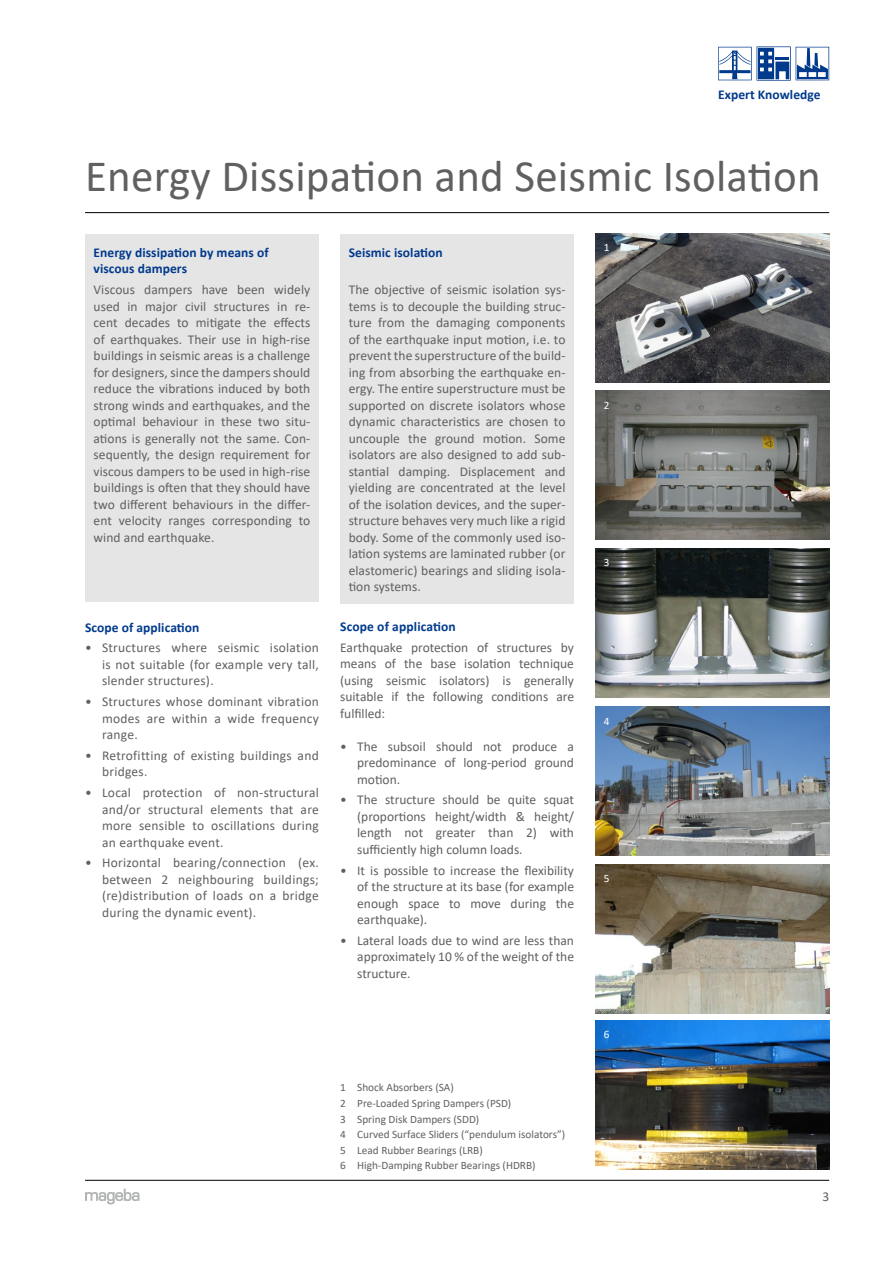
<style>
.page{position:relative;width:893px;height:1263px;background:#fff}
.page>*{position:absolute;margin:0;border:0;box-sizing:border-box;transform-origin:0 0}
.t1{font:45px "Calibri";letter-spacing:.005em;color:#616060}
.t2{font:13.5px/16.5px "Calibri";letter-spacing:.005em;color:#616060;text-align:justify}
.t3{font:700 13.5px/16.5px "Calibri";letter-spacing:.005em;color:#003a8c}
.t4{font:11.25px/15.6px "Calibri";color:#616060}
.t5{font:11.25px "Calibri";color:#fff}
</style>
<div class="page">
<hr style="left:85px;top:1180px;width:744px;height:1px;background:#000">
<hr style="left:85px;top:212px;width:744px;height:1px;background:#000">
<svg style="left:85px;top:1189px;width:55px;height:15px"></svg>
<svg style="left:718px;top:47px;width:111px;height:34px"></svg>
<img style="left:595px;top:549px;width:234px;height:149px">
<img style="left:595px;top:707px;width:234px;height:149px">
<img style="left:595px;top:1020px;width:234px;height:149px">
<img style="left:595px;top:391px;width:234px;height:149px">
<img style="left:595px;top:234px;width:234px;height:149px">
<img style="left:595px;top:864px;width:234px;height:149px">
<div style="left:85px;top:234px;width:234px;height:368px;background:#e6e5e6"></div>
<div style="left:340px;top:234px;width:234px;height:370px;background:#e6e5e6"></div>
<p class="t3" style="left:718px;top:86px;width:104px">Expert Knowledge</p>
<h1 class="t1" style="left:85px;top:145px;width:737px">Energy Dissipation and Seismic Isolation</h1>
<p class="t3" style="left:94px;top:244px;width:177px">Energy dissipation by means of viscous dampers</p>
<p class="t2" style="left:94px;top:281px;width:218px">Viscous dampers have been widely used in major civil structures in re&shy;cent decades to mitigate the effects of earthquakes. Their use in high-rise buildings in seismic areas is a challenge for designers, since the dampers should reduce the vibrations induced by both strong winds and earthquakes, and the optimal behaviour in these two situ&shy;ations is generally not the same. Con&shy;sequently, the design requirement for viscous dampers to be used in high-rise buildings is often that they should have two different behaviours in the differ&shy;ent velocity ranges corresponding to wind and earthquake.</p>
<p class="t3" style="left:85px;top:619px;width:116px">Scope of application</p>
<p class="t2" style="left:102px;top:639px;width:218px;text-indent:-17px">• Structures where seismic isolation is not suitable (for example very tall, slender structures).</p>
<p class="t2" style="left:102px;top:693px;width:218px;text-indent:-17px">• Structures whose dominant vibration modes are within a wide frequency range.</p>
<p class="t2" style="left:102px;top:747px;width:218px;text-indent:-17px">• Retrofitting of existing buildings and bridges.</p>
<p class="t2" style="left:102px;top:784px;width:218px;text-indent:-17px">• Local protection of non-structural and/or structural elements that are more sensible to oscillations during an earthquake event.</p>
<p class="t2" style="left:102px;top:854px;width:218px;text-indent:-17px">• Horizontal bearing/connection (ex. between 2 neighbouring buildings; (re)distribution of loads on a bridge during the dynamic event).</p>
<p class="t3" style="left:349px;top:244px;width:96px">Seismic isolation</p>
<p class="t2" style="left:349px;top:281px;width:218px">The objective of seismic isolation sys&shy;tems is to decouple the building struc&shy;ture from the damaging components of the earthquake input motion, i.e. to prevent the superstructure of the build&shy;ing from absorbing the earthquake en&shy;ergy. The entire superstructure must be supported on discrete isolators whose dynamic characteristics are chosen to uncouple the ground motion. Some isolators are also designed to add sub&shy;stantial damping. Displacement and yielding are concentrated at the level of the isolation devices, and the super&shy;structure behaves very much like a rigid body. Some of the commonly used iso&shy;lation systems are laminated rubber (or elastomeric) bearings and sliding isola&shy;tion systems.</p>
<p class="t3" style="left:340px;top:618px;width:117px">Scope of application</p>
<p class="t2" style="left:340px;top:639px;width:235px">Earthquake protection of structures by means of the base isolation technique (using seismic isolators) is generally suitable if the following conditions are fulfilled:</p>
<p class="t2" style="left:357px;top:738px;width:218px;text-indent:-17px">• The subsoil should not produce a predominance of long-period ground motion.</p>
<p class="t2" style="left:357px;top:791px;width:218px;text-indent:-17px">• The structure should be quite squat (proportions height/width &amp; height/ length not greater than 2) with sufficiently high column loads.</p>
<p class="t2" style="left:357px;top:862px;width:218px;text-indent:-17px">• It is possible to increase the flexibility of the structure at its base (for example enough space to move during the earthquake).</p>
<p class="t2" style="left:357px;top:932px;width:218px;text-indent:-17px">• Lateral loads due to wind are less than approximately 10 % of the weight of the structure.</p>
<p class="t4" style="left:340px;top:1079px;width:226px">1 Shock Absorbers (SA)<br>2 Pre-Loaded Spring Dampers (PSD)<br>3 Spring Disk Dampers (SDD)<br>4 Curved Surface Sliders (“pendulum isolators”)<br>5 Lead Rubber Bearings (LRB)<br>6 High-Damping Rubber Bearings (HDRB)</p>
<p class="t5" style="left:604px;top:239px;width:7px">1</p>
<p class="t5" style="left:604px;top:397px;width:7px">2</p>
<p class="t5" style="left:604px;top:554px;width:7px">3</p>
<p class="t5" style="left:604px;top:713px;width:7px">4</p>
<p class="t5" style="left:604px;top:870px;width:7px">5</p>
<p class="t5" style="left:604px;top:1026px;width:7px">6</p>
<p class="t2" style="left:822px;top:1188px;width:8px">3</p>
</div>
